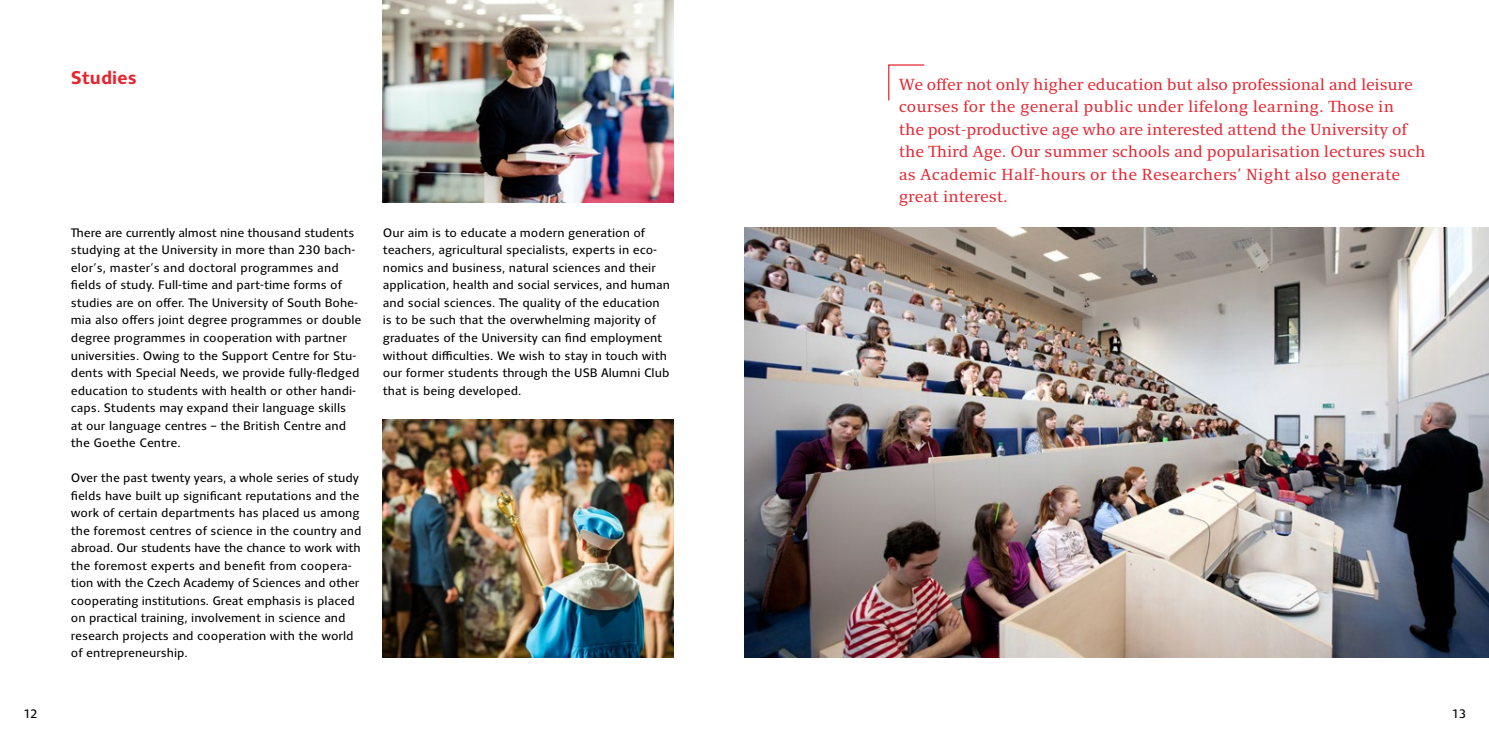
<style>
.page{position:relative;width:1489px;height:745px;background:#fff}
.page>*{position:absolute;margin:0;border:0;box-sizing:border-box;transform-origin:0 0}
.t1{font:700 18.75px "Clara Sans";color:#e62733}
.t2{font:16.25px/22.5px "Clara Serif";letter-spacing:-.005em;color:#e62733}
.t3{font:12.5px/17.5px "Clara Sans";color:#000}
</style>
<div class="page">
<svg style="left:888px;top:64px;width:37px;height:37px"></svg>
<img style="left:382px;top:0;width:291px;height:202px">
<img style="left:382px;top:419px;width:291px;height:238px">
<img style="left:744px;top:227px;width:744px;height:430px">
<h1 class="t1" style="left:71px;top:67px;width:67px">Studies</h1>
<p class="t3" style="left:71px;top:224px;width:292px">There are currently almost nine thousand students studying at the University in more than 230 bach&shy;elor’s, master’s and doctoral programmes and fields of study. Full-time and part-time forms of studies are on offer. The University of South Bohe&shy;mia also offers joint degree programmes or double degree programmes in cooperation with partner universities. Owing to the Support Centre for Stu&shy;dents with Special Needs, we provide fully-fledged education to students with health or other handi&shy;caps. Students may expand their language skills<br>at our language centres – the British Centre and the Goethe Centre.</p>
<p class="t3" style="left:71px;top:469px;width:292px">Over the past twenty years, a whole series of study fields have built up significant reputations and the work of certain departments has placed us among the foremost centres of science in the country and abroad. Our students have the chance to work with the foremost experts and benefit from coopera&shy;tion with the Czech Academy of Sciences and other cooperating institutions. Great emphasis is placed on practical training, involvement in science and research projects and cooperation with the world of entrepreneurship.</p>
<p class="t3" style="left:383px;top:224px;width:289px">Our aim is to educate a modern generation of teachers, agricultural specialists, experts in eco&shy;nomics and business, natural sciences and their application, health and social services, and human and social sciences. The quality of the education is to be such that the overwhelming majority of graduates of the University can find employment without difficulties. We wish to stay in touch with our former students through the USB Alumni Club that is being developed.</p>
<p class="t2" style="left:898px;top:73px;width:528px">We offer not only higher education but also professional and leisure courses for the general public under lifelong learning. Those in<br>the post-productive age who are interested attend the University of the Third Age. Our summer schools and popularisation lectures such as Academic Half-hours or the Researchers’ Night also generate great interest.</p>
<p class="t3" style="left:23px;top:705px;width:16px">12</p>
<p class="t3" style="left:1451px;top:705px;width:16px">13</p>
</div>
